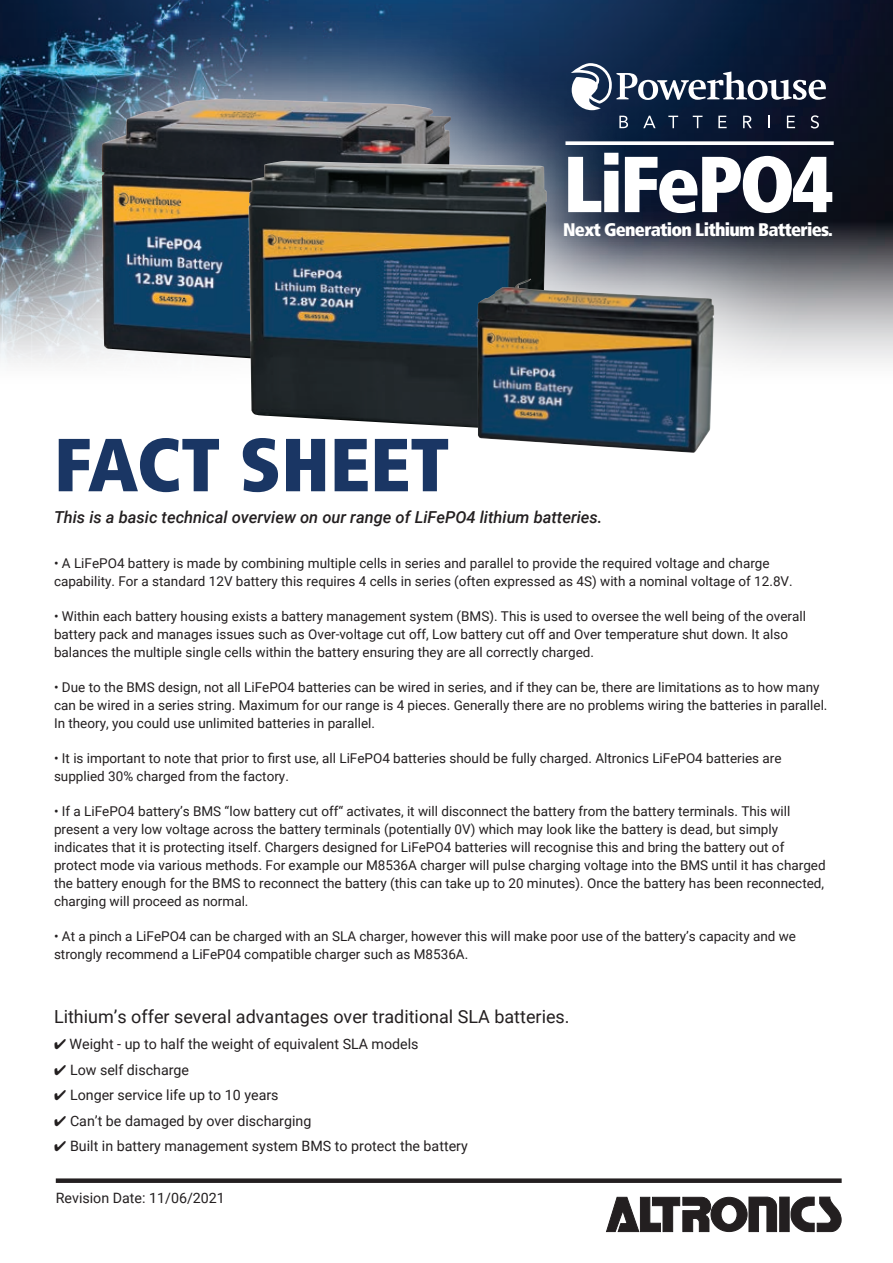
<style>
.page{position:relative;width:893px;height:1263px;background:#fff}
.page>*{position:absolute;margin:0;border:0;box-sizing:border-box;transform-origin:0 0}
.t1{font:900 condensed 79.2px "Frutiger LT Std";letter-spacing:-.04em;color:#fff}
.t2{font:900 condensed 75px "Frutiger LT Std";color:#1a3664}
.t3{font:900 condensed 18.15px "Frutiger LT Std";letter-spacing:-.04em;color:#fff}
.t4{font:18px "Roboto";color:#231f20}
.t5{font:italic 500 16.5px "Roboto";color:#231f20}
.t6{font:14.25px "Roboto";color:#231f20}
.t7{font:13.5px/18px "Roboto";color:#231f20}
</style>
<div class="page">
<div style="left:56px;top:1178px;width:786px;height:5px;background:#231f20"></div>
<img style="left:0;top:0;width:893px;height:221px">
<svg style="left:0;top:221px;width:893px;height:142px;background:#94959a"></svg>
<div style="left:7px;top:2px;width:804px;height:549px;background:#fff;opacity:.75"></div>
<svg style="left:105px;top:100px;width:609px;height:355px"></svg>
<div style="left:780px;top:1197px;width:9px;height:35px;background:#231f20"></div>
<svg style="left:791px;top:1197px;width:50px;height:35px"></svg>
<svg style="left:606px;top:1197px;width:171px;height:35px"></svg>
<svg style="left:571px;top:63px;width:255px;height:66px;background:#3a4860"></svg>
<img style="left:101px;top:99px;width:350px;height:269px">
<img style="left:248px;top:161px;width:299px;height:269px">
<img style="left:478px;top:279px;width:236px;height:174px">
<svg style="left:565px;top:141px;width:269px;height:4px"></svg>
<h1 class="t1" style="left:563px;top:136px;width:272px">LiFePO4</h1>
<h3 class="t3" style="left:563px;top:218px;width:271px">Next Generation Lithium Batteries.</h3>
<h2 class="t2" style="left:54px;top:419px;width:397px">FACT SHEET</h2>
<p class="t5" style="left:54px;top:506px;width:550px">This is a basic technical overview on our range of LiFePO4 lithium batteries.</p>
<p class="t7" style="left:54px;top:553px;width:740px">• A LiFePO4 battery is made by combining multiple cells in series and parallel to provide the required voltage and charge capability. For a standard 12V battery this requires 4 cells in series (often expressed as 4S) with a nominal voltage of 12.8V.</p>
<p class="t7" style="left:54px;top:606px;width:754px">• Within each battery housing exists a battery management system (BMS). This is used to oversee the well being of the overall battery pack and manages issues such as Over-voltage cut off, Low battery cut off and Over temperature shut down. It also balances the multiple single cells within the battery ensuring they are all correctly charged.</p>
<p class="t7" style="left:54px;top:677px;width:775px">• Due to the BMS design, not all LiFePO4 batteries can be wired in series, and if they can be, there are limitations as to how many can be wired in a series string. Maximum for our range is 4 pieces. Generally there are no problems wiring the batteries in parallel.<br>In theory, you could use unlimited batteries in parallel.</p>
<p class="t7" style="left:54px;top:748px;width:729px">• It is important to note that prior to first use, all LiFePO4 batteries should be fully charged. Altronics LiFePO4 batteries are supplied 30% charged from the factory.</p>
<p class="t7" style="left:54px;top:801px;width:773px">• If a LiFePO4 battery’s BMS “low battery cut off“ activates, it will disconnect the battery from the battery terminals. This will present a very low voltage across the battery terminals (potentially 0V) which may look like the battery is dead, but simply indicates that it is protecting itself. Chargers designed for LiFePO4 batteries will recognise this and bring the battery out of protect mode via various methods. For example our M8536A charger will pulse charging voltage into the BMS until it has charged the battery enough for the BMS to reconnect the battery (this can take up to 20 minutes). Once the battery has been reconnected, charging will proceed as normal.</p>
<p class="t7" style="left:54px;top:926px;width:744px">• At a pinch a LiFePO4 can be charged with an SLA charger, however this will make poor use of the battery’s capacity and we strongly recommend a LiFeP04 compatible charger such as M8536A.</p>
<h3 class="t4" style="left:54px;top:1004px;width:517px">Lithium’s offer several advantages over traditional SLA batteries.</h3>
<p class="t6" style="left:54px;top:1034px;width:366px">✔ Weight - up to half the weight of equivalent SLA models</p>
<p class="t6" style="left:54px;top:1059px;width:137px">✔ Low self discharge</p>
<p class="t6" style="left:54px;top:1085px;width:226px">✔ Longer service life up to 10 years</p>
<p class="t6" style="left:54px;top:1111px;width:259px">✔ Can’t be damaged by over discharging</p>
<p class="t6" style="left:54px;top:1136px;width:415px">✔ Built in battery management system BMS to protect the battery</p>
<p class="t6" style="left:56px;top:1188px;width:171px">Revision Date: 11/06/2021</p>
</div>
